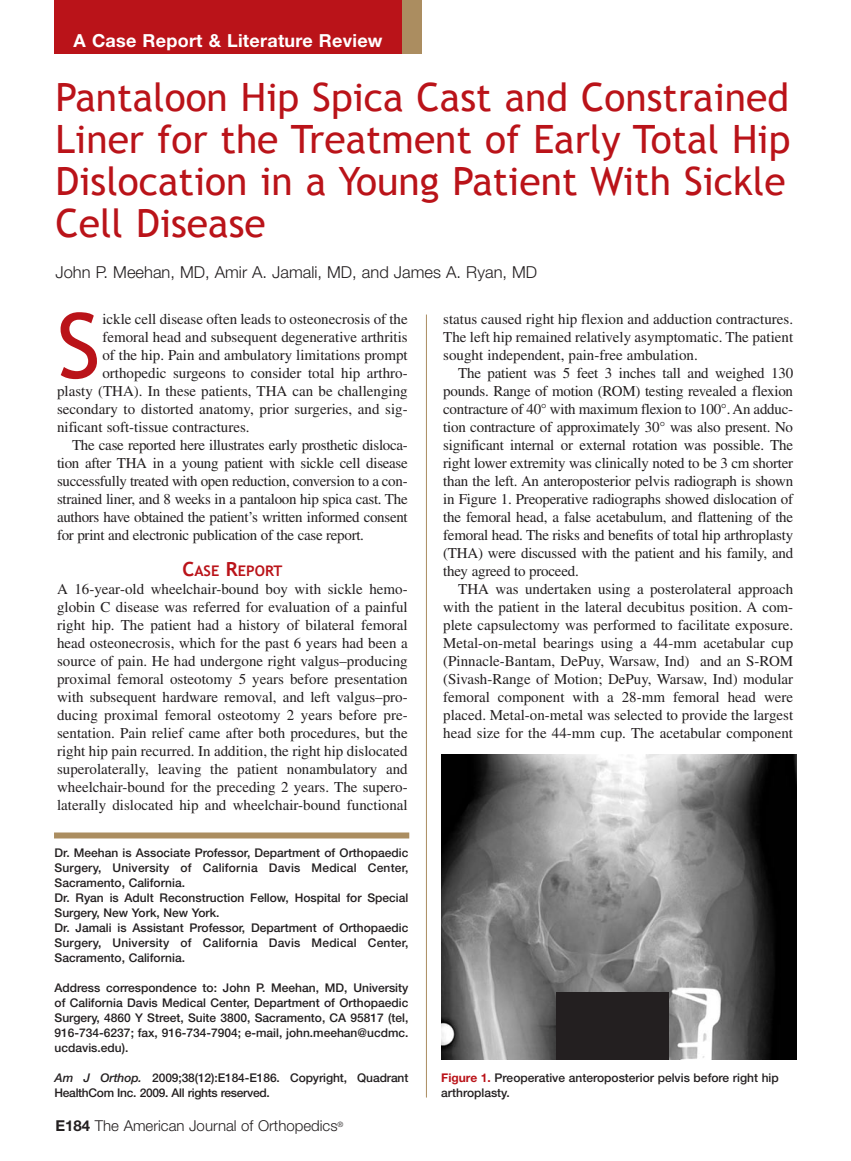
<style>
.page{position:relative;width:851px;height:1161px;background:#fff}
.page>*{position:absolute;margin:0;border:0;box-sizing:border-box;transform-origin:0 0}
.t1{font:90.45px "Trebuchet MS";color:#ba1319}
.t2{font:39px/42px "Trebuchet MS";color:#ba1319}
.t3{font:700 18px "Helvetica Neue";letter-spacing:.015em;color:#fff}
.t4{font:300 16.5px "Helvetica Neue";color:#231f20}
.t5{font:15px/18px "Times";color:#231f20;text-align:justify}
.t6{font:15px "Times";letter-spacing:-.02em;color:#231f20}
.t7{font:300 15px "Helvetica Neue";color:#231f20}
.t8{font:700 14.7px "Trebuchet MS";color:#ba1319}
.t9{font:500 12px/15px "Helvetica Neue";color:#231f20}
.t10{font:500 12px/15px "Helvetica Neue";letter-spacing:-.025em;color:#231f20}
.s1{font-size:19.5px}
.s2{font-style:italic}
.s3{font-weight:700;color:#ba1319}
.s4{font-weight:700}
</style>
<div class="page">
<div style="left:54px;top:832px;width:355px;height:6px;background:#ab8d60"></div>
<hr style="left:426px;top:315px;width:1px;height:783px;background:#ab8d60">
<div style="left:54px;top:0;width:348px;height:54px;background:#ba1319"></div>
<div style="left:402px;top:0;width:20px;height:54px;background:#ab8d60"></div>
<img style="left:441px;top:755px;width:355px;height:305px">
<div style="left:556px;top:992px;width:112px;height:68px;background:#231f20"></div>
<p class="t3" style="left:74px;top:29px;width:310px">A Case Report &amp; Literature Review</p>
<h2 class="t2" style="left:56px;top:77px;width:736px">Pantaloon Hip Spica Cast and Constrained Liner for the Treatment of Early Total Hip Dislocation in a Young Patient With Sickle Cell Disease</h2>
<p class="t4" style="left:56px;top:262px;width:483px">John P. Meehan, MD, Amir A. Jamali, MD, and James A. Ryan, MD</p>
<h1 class="t1" style="left:57px;top:293px;width:45px">S</h1>
<p class="t5" style="left:102px;top:310px;width:307px">ickle cell disease often leads to osteonecrosis of the</p>
<p class="t5" style="left:102px;top:328px;width:307px">femoral head and subsequent degenerative arthritis</p>
<p class="t5" style="left:102px;top:346px;width:307px">of the hip. Pain and ambulatory limitations prompt</p>
<p class="t5" style="left:102px;top:364px;width:307px">orthopedic surgeons to consider total hip arthro-</p>
<p class="t5" style="left:57px;top:382px;width:352px">plasty (THA). In these patients, THA can be challenging</p>
<p class="t5" style="left:57px;top:400px;width:352px">secondary to distorted anatomy, prior surgeries, and sig-</p>
<p class="t5" style="left:57px;top:418px;width:194px">nificant soft-tissue contractures.</p>
<p class="t6" style="left:72px;top:437px;width:337px">The case reported here illustrates early prosthetic disloca-</p>
<p class="t6" style="left:57px;top:455px;width:352px">tion after THA in a young patient with sickle cell disease</p>
<p class="t6" style="left:57px;top:473px;width:352px">successfully treated with open reduction, conversion to a con-</p>
<p class="t6" style="left:57px;top:491px;width:352px">strained liner, and 8 weeks in a pantaloon hip spica cast. The</p>
<p class="t6" style="left:57px;top:509px;width:352px">authors have obtained the patient’s written informed consent</p>
<p class="t6" style="left:57px;top:527px;width:308px">for print and electronic publication of the case report.</p>
<p class="t8" style="left:182px;top:562px;width:101px"><span class="s1">C</span>ASE <span class="s1">R</span>EPORT</p>
<p class="t5" style="left:57px;top:580px;width:352px">A 16-year-old wheelchair-bound boy with sickle hemo&shy;globin C disease was referred for evaluation of a painful right hip. The patient had a history of bilateral femoral head osteonecrosis, which for the past 6 years had been a source of pain. He had undergone right valgus–producing proximal femoral osteotomy 5 years before presentation with subsequent hardware removal, and left valgus–pro&shy;ducing proximal femoral osteotomy 2 years before pre&shy;sentation. Pain relief came after both procedures, but the right hip pain recurred. In addition, the right hip dislocated superolaterally, leaving the patient nonambulatory and wheelchair-bound for the preceding 2 years. The supero&shy;laterally dislocated hip and wheelchair-bound functional</p>
<p class="t5" style="left:443px;top:310px;width:351px">status caused right hip flexion and adduction contractures.<br>The left hip remained relatively asymptomatic. The patient sought independent, pain-free ambulation.</p>
<p class="t5" style="left:443px;top:364px;width:351px;text-indent:15px">The patient was 5 feet 3 inches tall and weighed 130 pounds. Range of motion (ROM) testing revealed a flexion contracture of 40° with maximum flexion to 100°. An adduc&shy;tion contracture of approximately 30° was also present. No significant internal or external rotation was possible. The right lower extremity was clinically noted to be 3 cm shorter than the left. An anteroposterior pelvis radiograph is shown in Figure 1. Preoperative radiographs showed dislocation of the femoral head, a false acetabulum, and flattening of the femoral head. The risks and benefits of total hip arthroplasty (THA) were discussed with the patient and his family, and they agreed to proceed.</p>
<p class="t5" style="left:443px;top:580px;width:351px;text-indent:15px">THA was undertaken using a posterolateral approach with the patient in the lateral decubitus position. A com&shy;plete capsulectomy was performed to facilitate exposure.<br>Metal-on-metal bearings using a 44-mm acetabular cup (Pinnacle-Bantam, DePuy, Warsaw, Ind) and an S-ROM (Sivash-Range of Motion; DePuy, Warsaw, Ind) modular femoral component with a 28-mm femoral head were placed. Metal-on-metal was selected to provide the largest head size for the 44-mm cup. The acetabular component</p>
<p class="t9" style="left:55px;top:845px;width:355px">Dr. Meehan is Associate Professor, Department of Orthopaedic Surgery, University of California Davis Medical Center, Sacramento, California.<br>Dr. Ryan is Adult Reconstruction Fellow, Hospital for Special Surgery, New York, New York.<br>Dr. Jamali is Assistant Professor, Department of Orthopaedic Surgery, University of California Davis Medical Center, Sacramento, California.</p>
<p class="t9" style="left:55px;top:980px;width:355px;text-align:justify">Address correspondence to: John P. Meehan, MD, University of California Davis Medical Center, Department of Orthopaedic Surgery, 4860 Y Street, Suite 3800, Sacramento, CA 95817 (tel, 916-734-6237; fax, 916-734-7904; e-mail, john.meehan@ucdmc. ucdavis.edu).</p>
<p class="t10" style="left:55px;top:1070px;width:355px"><span class="s2">Am J Orthop.</span> 2009;38(12):E184-E186. Copyright, Quadrant<br>HealthCom Inc. 2009. All rights reserved.</p>
<p class="t9" style="left:441px;top:1070px;width:339px"><span class="s3">Figure 1.</span> Preoperative anteroposterior pelvis before right hip arthroplasty.</p>
<p class="t7" style="left:56px;top:1116px;width:289px"><span class="s4">E184</span> The American Journal of Orthopedics<sup>®</sup></p>
</div>
